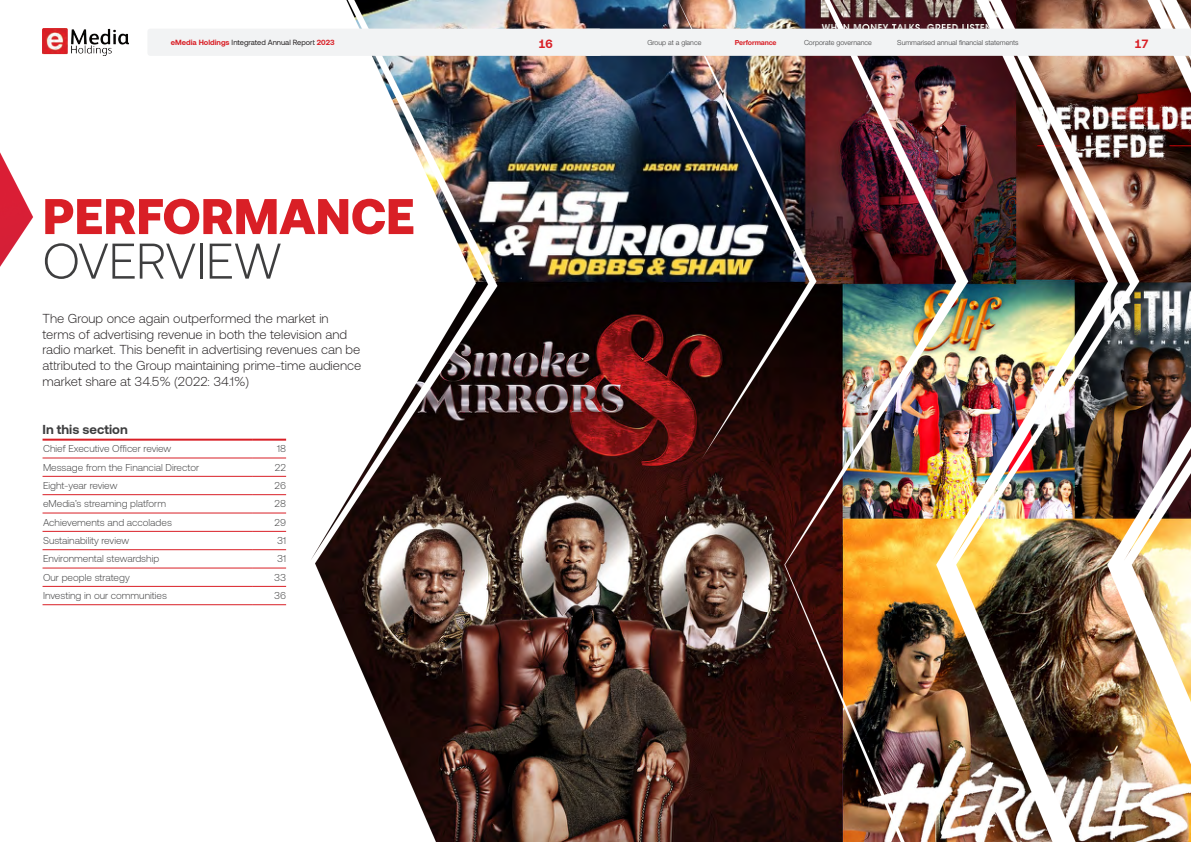
<style>
.page{position:relative;width:1191px;height:842px;background:#fff}
.page>*{position:absolute;margin:0;border:0;box-sizing:border-box;transform-origin:0 0}
.t1{font:900 50px "Aeonik";color:#d91f26}
.t2{font:300 50px "Aeonik";color:#3e3e3f}
.t3{font:300 13px/15.6px "Aeonik";color:#231f20}
.t4{font:700 13px "Aeonik";color:#3e3e3f}
.t5{font:700 12px "Aeonik";color:#d91f26}
.t6{font:300 10px "Aeonik";color:#3e3e3f}
.t7{font:7.5px "Aeonik";color:#231f20}
.t8{font:300 7px "Helvetica Neue LT Std";color:#3e3e3f}
.t9{font:700 7px "Helvetica Neue LT Std";letter-spacing:-.02em;color:#d91f26}
.s1{font-weight:700;color:#d91f26}
</style>
<div class="page">
<img style="left:43px;top:0;width:1148px;height:842px">
<hr style="left:43px;top:439px;width:209px;height:2px;background:#d91f26">
<hr style="left:252px;top:439px;width:34px;height:2px;background:#d91f26">
<hr style="left:43px;top:458px;width:209px;height:1px;background:#d91f26">
<hr style="left:252px;top:458px;width:34px;height:1px;background:#d91f26">
<hr style="left:43px;top:476px;width:209px;height:1px;background:#d91f26">
<hr style="left:252px;top:476px;width:34px;height:1px;background:#d91f26">
<hr style="left:43px;top:494px;width:209px;height:1px;background:#d91f26">
<hr style="left:252px;top:494px;width:34px;height:1px;background:#d91f26">
<hr style="left:43px;top:513px;width:209px;height:1px;background:#d91f26">
<hr style="left:252px;top:513px;width:34px;height:1px;background:#d91f26">
<hr style="left:43px;top:531px;width:209px;height:1px;background:#d91f26">
<hr style="left:252px;top:531px;width:34px;height:1px;background:#d91f26">
<hr style="left:43px;top:549px;width:209px;height:1px;background:#d91f26">
<hr style="left:252px;top:549px;width:34px;height:1px;background:#d91f26">
<hr style="left:43px;top:568px;width:209px;height:1px;background:#d91f26">
<hr style="left:252px;top:568px;width:34px;height:1px;background:#d91f26">
<hr style="left:43px;top:586px;width:209px;height:1px;background:#d91f26">
<hr style="left:252px;top:586px;width:34px;height:1px;background:#d91f26">
<hr style="left:43px;top:604px;width:209px;height:1px;background:#d91f26">
<hr style="left:252px;top:604px;width:34px;height:1px;background:#d91f26">
<hr style="left:43px;top:420px;width:209px;height:1px;background:#fff">
<hr style="left:252px;top:420px;width:34px;height:1px;background:#fff">
<img style="left:0;top:152px;width:33px;height:115px">
<div style="left:601px;top:29px;width:590px;height:27px;background:#f2f3f4"></div>
<div style="left:1043px;top:36px;width:62px;height:14px;background:#f2f3f4"></div>
<div style="left:147px;top:29px;width:455px;height:27px;background:#f2f3f4;border-radius:3px"></div>
<img style="left:43px;top:29px;width:85px;height:27px">
<p class="t7" style="left:171px;top:38px;width:165px"><span class="s1">eMedia Holdings</span> Integrated Annual Report <span class="s1">2023</span></p>
<p class="t5" style="left:538px;top:37px;width:16px">16</p>
<p class="t8" style="left:647px;top:39px;width:55px">Group at a glance</p>
<p class="t9" style="left:734px;top:39px;width:43px">Performance</p>
<p class="t8" style="left:804px;top:39px;width:69px">Corporate governance</p>
<p class="t8" style="left:897px;top:39px;width:123px">Summarised annual financial statements</p>
<p class="t5" style="left:1134px;top:37px;width:16px">17</p>
<h1 class="t1" style="left:43px;top:187px;width:374px">PERFORMANCE</h1>
<h1 class="t2" style="left:43px;top:234px;width:241px">OVERVIEW</h1>
<p class="t3" style="left:43px;top:311px;width:320px">The Group once again outperformed the market in terms of advertising revenue in both the television and radio market. This benefit in advertising revenues can be attributed to the Group maintaining prime-time audience market share at 34.5% (2022: 34.1%)</p>
<h2 class="t4" style="left:43px;top:422px;width:87px">In this section</h2>
<p class="t6" style="left:43px;top:443px;width:130px">Chief Executive Officer review</p>
<p class="t6" style="left:277px;top:443px;width:10px">18</p>
<p class="t6" style="left:43px;top:462px;width:158px">Message from the Financial Director</p>
<p class="t6" style="left:275px;top:462px;width:13px">22</p>
<p class="t6" style="left:43px;top:480px;width:76px">Eight-year review</p>
<p class="t6" style="left:274px;top:480px;width:13px">26</p>
<p class="t6" style="left:43px;top:498px;width:124px">eMedia’s streaming platform</p>
<p class="t6" style="left:275px;top:498px;width:13px">28</p>
<p class="t6" style="left:43px;top:517px;width:130px">Achievements and accolades</p>
<p class="t6" style="left:274px;top:517px;width:13px">29</p>
<p class="t6" style="left:43px;top:535px;width:88px">Sustainability review</p>
<p class="t6" style="left:277px;top:535px;width:10px">31</p>
<p class="t6" style="left:43px;top:553px;width:118px">Environmental stewardship</p>
<p class="t6" style="left:277px;top:553px;width:10px">31</p>
<p class="t6" style="left:43px;top:572px;width:88px">Our people strategy</p>
<p class="t6" style="left:274px;top:572px;width:13px">33</p>
<p class="t6" style="left:43px;top:590px;width:125px">Investing in our communities</p>
<p class="t6" style="left:274px;top:590px;width:13px">36</p>
</div>
